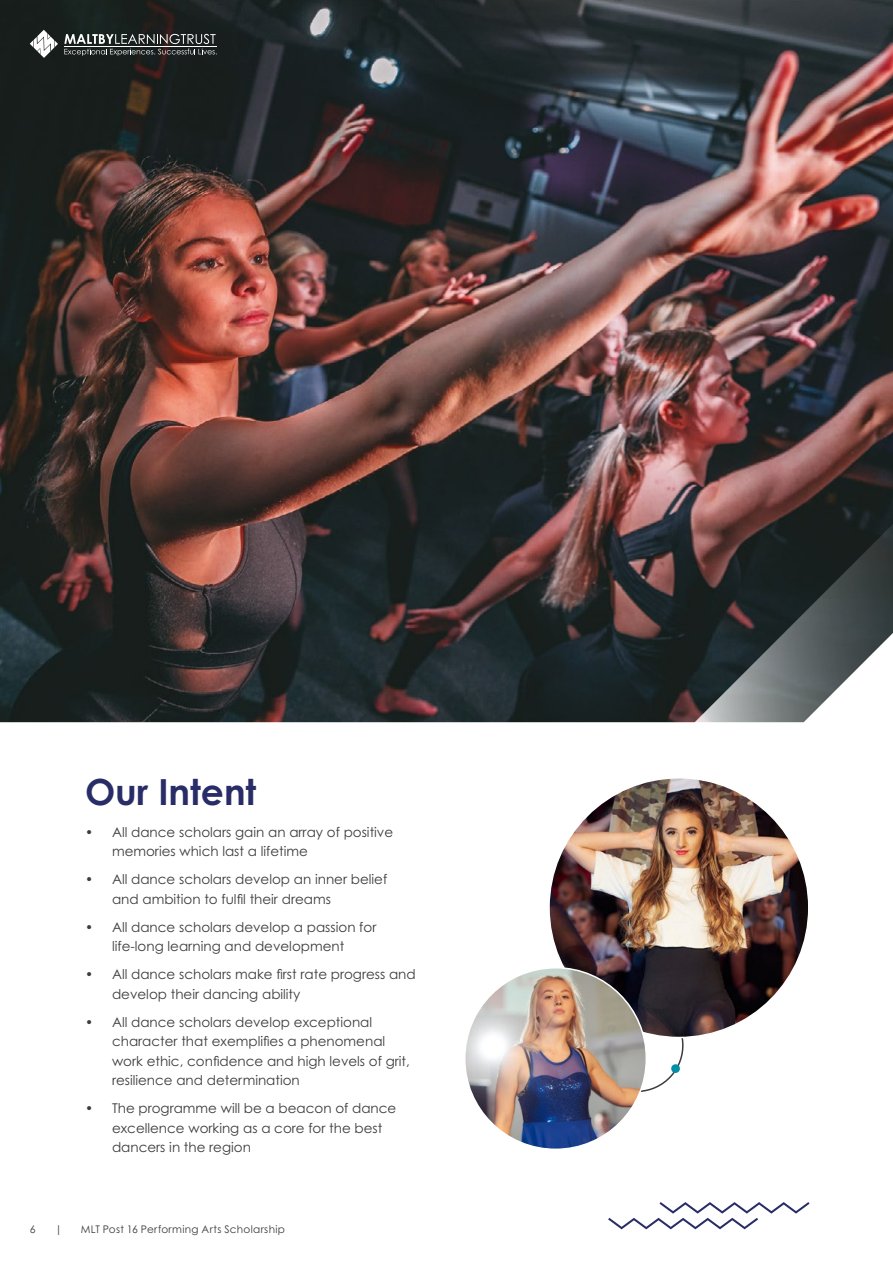
<style>
.page{position:relative;width:893px;height:1263px;background:#fff}
.page>*{position:absolute;margin:0;border:0;box-sizing:border-box;transform-origin:0 0}
.t1{font:700 36px "Century Gothic Pro";color:#282d67}
.t2{font:13.5px/19.5px "Century Gothic Pro";color:#3c3c3b}
.t3{font:10.5px "Century Gothic Pro";letter-spacing:.03em;color:#3c3c3b}
</style>
<div class="page">
<img style="left:0;top:0;width:893px;height:722px">
<svg style="left:608px;top:1202px;width:201px;height:27px"></svg>
<svg style="left:640px;top:1032px;width:44px;height:60px"></svg>
<img style="left:549px;top:778px;width:260px;height:259px;border-radius:130px">
<img style="left:465px;top:968px;width:181px;height:181px;border-radius:91px">
<img style="left:644px;top:332px;width:249px;height:390px">
<svg style="left:64px;top:34px;width:153px;height:22px;background:#4b504f"></svg>
<svg style="left:30px;top:30px;width:28px;height:28px"></svg>
<hr style="left:64px;top:46px;width:153px;height:1px;background:#fff">
<h1 class="t1" style="left:85px;top:769px;width:173px">Our Intent</h1>
<p class="t2" style="left:112px;top:822px;width:283px;text-indent:-27px">• All dance scholars gain an array of positive memories which last a lifetime</p>
<p class="t2" style="left:112px;top:869px;width:277px;text-indent:-27px">• All dance scholars develop an inner belief and ambition to fulfil their dreams</p>
<p class="t2" style="left:85px;top:917px;width:293px;text-align:center">• All dance scholars develop a passion for life-long learning and development</p>
<p class="t2" style="left:112px;top:964px;width:305px;text-indent:-27px">• All dance scholars make first rate progress and develop their dancing ability</p>
<p class="t2" style="left:112px;top:1012px;width:299px;text-indent:-27px">• All dance scholars develop exceptional character that exemplifies a phenomenal work ethic, confidence and high levels of grit, resilience and determination</p>
<p class="t2" style="left:112px;top:1098px;width:286px;text-indent:-27px">• The programme will be a beacon of dance excellence working as a core for the best dancers in the region</p>
<p class="t3" style="left:30px;top:1223px;width:7px">6</p>
<p class="t3" style="left:55px;top:1223px;width:9px">|</p>
<p class="t3" style="left:81px;top:1223px;width:206px">MLT Post 16 Performing Arts Scholarship</p>
</div>
